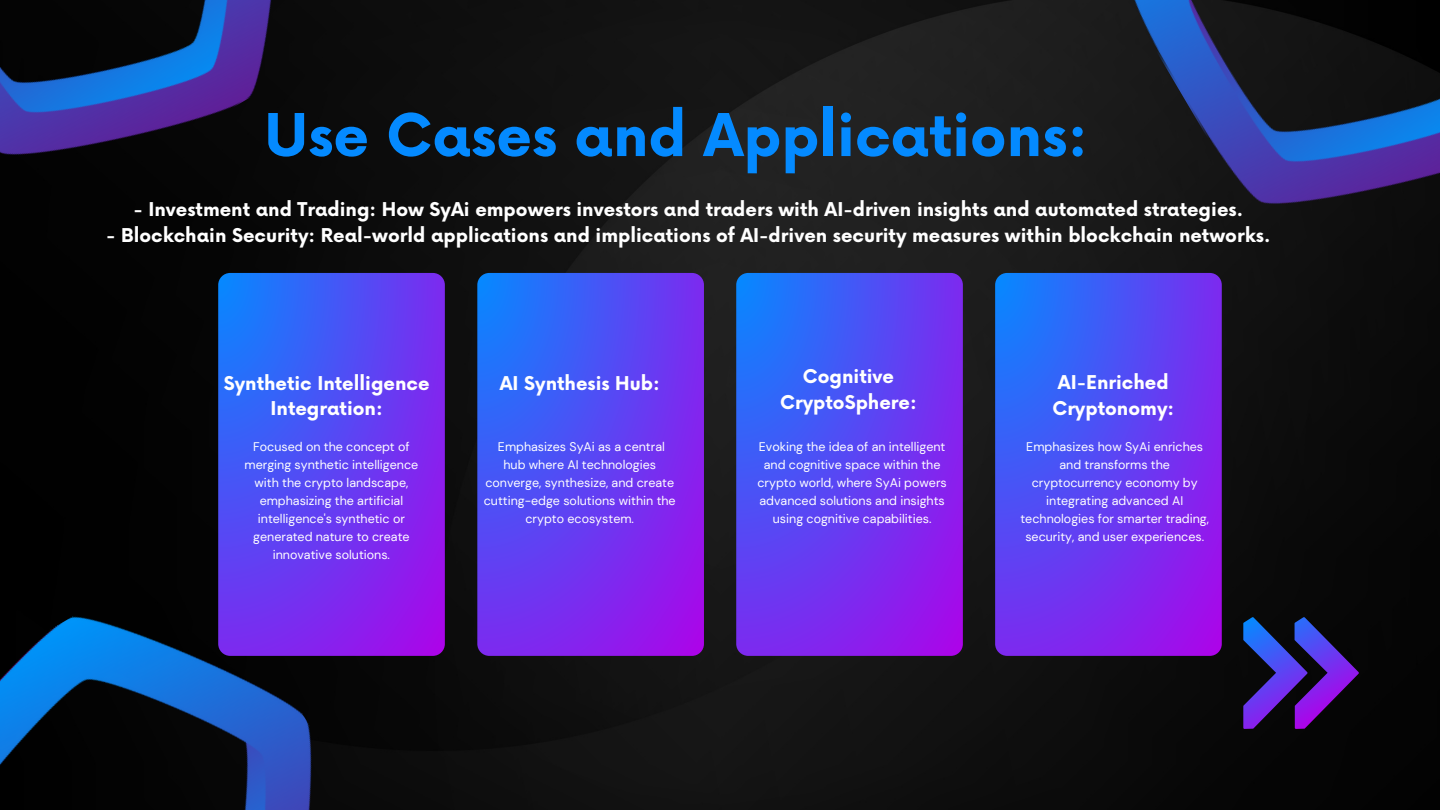
<style>
.page{position:relative;width:1440px;height:810px;background:#fff}
.page>*{position:absolute;margin:0;border:0;box-sizing:border-box;transform-origin:0 0}
.t1{font:700 57.4px "Now";color:#048aff}
.t2{font:700 18.6px/25.7px "Now";color:#fff;text-align:center}
.t3{font:12.5px/18px "DM Sans";color:#fff;text-align:center}
</style>
<div class="page">
<img style="left:0;top:0;width:1440px;height:810px">
<img style="left:1079px;top:0;width:361px;height:277px">
<svg style="left:218px;top:273px;width:227px;height:383px;background:#5747f3"></svg>
<hr style="left:0;top:283px;width:1px;height:227px;background:#fff">
<img style="left:0;top:541px;width:411px;height:269px">
<svg style="left:1243px;top:617px;width:116px;height:112px;background:#331f76"></svg>
<svg style="left:477px;top:273px;width:227px;height:383px;background:#6040f2"></svg>
<svg style="left:736px;top:273px;width:227px;height:383px;background:#6040f2"></svg>
<svg style="left:995px;top:273px;width:227px;height:383px;background:#6040f2"></svg>
<img style="left:0;top:0;width:378px;height:228px">
<p class="t1" style="left:264px;top:104px;width:825px">Use Cases and Applications:</p>
<p class="t2" style="left:133px;top:197px;width:1111px">- Investment and Trading: How SyAi empowers investors and traders with AI-driven insights and automated strategies.</p>
<p class="t2" style="left:106px;top:223px;width:1166px">- Blockchain Security: Real-world applications and implications of AI-driven security measures within blockchain networks.</p>
<p class="t2" style="left:224px;top:371px;width:207px">Synthetic Intelligence<br>Integration:</p>
<p class="t2" style="left:500px;top:371px;width:161px">AI Synthesis Hub:</p>
<p class="t2" style="left:780px;top:364px;width:138px">Cognitive<br>CryptoSphere:</p>
<p class="t2" style="left:1052px;top:371px;width:123px;text-align:left">AI-Enriched<br>Cryptonomy:</p>
<p class="t3" style="left:245px;top:438px;width:175px">Focused on the concept of merging synthetic intelligence with the crypto landscape, emphasizing the artificial intelligence's synthetic or generated nature to create innovative solutions.</p>
<p class="t3" style="left:484px;top:438px;width:193px">Emphasizes SyAi as a central hub where AI technologies converge, synthesize, and create cutting-edge solutions within the crypto ecosystem.</p>
<p class="t3" style="left:757px;top:438px;width:191px">Evoking the idea of an intelligent and cognitive space within the crypto world, where SyAi powers advanced solutions and insights using cognitive capabilities.</p>
<p class="t3" style="left:1020px;top:438px;width:190px">Emphasizes how SyAi enriches and transforms the cryptocurrency economy by integrating advanced AI technologies for smarter trading, security, and user experiences.</p>
</div>
